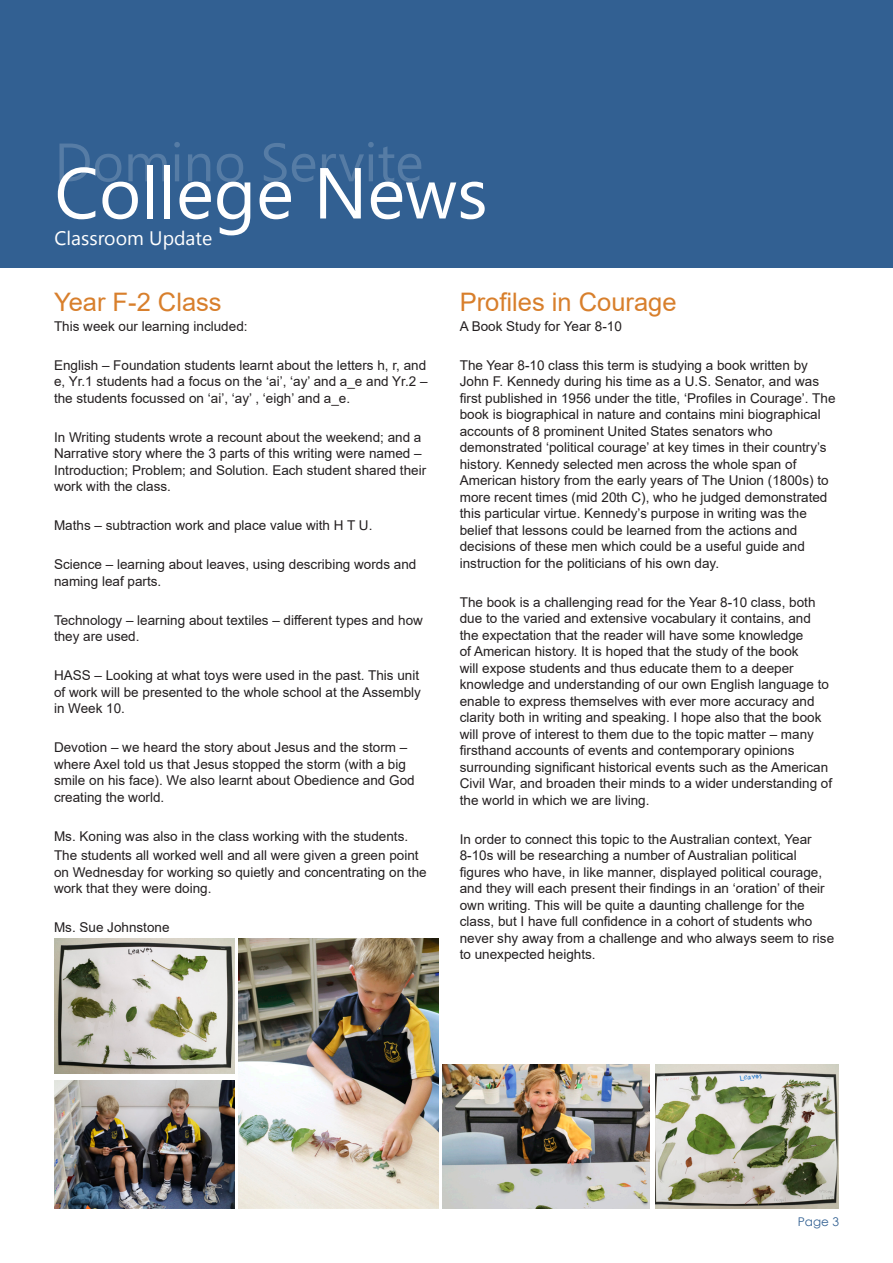
<style>
.page{position:relative;width:893px;height:1263px;background:#fff}
.page>*{position:absolute;margin:0;border:0;box-sizing:border-box;transform-origin:0 0}
.t1{font:72px "Segoe UI Emoji";color:#fff}
.t2{font:54px "Segoe UI Emoji";color:#fff}
.t3{font:25.5px "Arial";color:#d87f2c}
.t4{font:19.5px "Segoe UI Emoji";color:#fff}
.t5{font:13.5px/16.5px "Arial";color:#231f20}
.t6{font:12px "Century Gothic";color:#326092}
</style>
<div class="page">
<div style="left:0;top:0;width:893px;height:268px;background:#326092"></div>
<img style="left:54px;top:938px;width:180px;height:135px">
<img style="left:54px;top:1080px;width:180px;height:129px">
<img style="left:238px;top:938px;width:200px;height:271px">
<img style="left:443px;top:1065px;width:206px;height:144px">
<img style="left:655px;top:1065px;width:183px;height:144px">
<h2 class="t2" style="left:92px;top:129px;width:155px">□ ■□</h2>
<p class="t1" style="left:99px;top:149px;width:79px">□●●</p>
<p class="t4" style="left:67px;top:226px;width:62px">● ▲▲ □□</p>
<p class="t3" style="left:54px;top:285px;width:169px">Year F-2 Class</p>
<p class="t5" style="left:54px;top:317px;width:195px">This week our learning included:</p>
<p class="t5" style="left:54px;top:356px;width:375px;text-align:justify">English – Foundation students learnt about the letters h, r, and e, Yr.1 students had a focus on the ‘ai’, ‘ay’ and a_e and Yr.2 – the students focussed on ‘ai’, ‘ay’ , ‘eigh’ and a_e.</p>
<p class="t5" style="left:54px;top:428px;width:374px">In Writing students wrote a recount about the weekend; and a Narrative story where the 3 parts of this writing were named – Introduction; Problem; and Solution. Each student shared their work with the class.</p>
<p class="t5" style="left:54px;top:517px;width:320px">Maths – subtraction work and place value with H T U.</p>
<p class="t5" style="left:54px;top:556px;width:364px">Science – learning about leaves, using describing words and naming leaf parts.</p>
<p class="t5" style="left:54px;top:611px;width:370px">Technology – learning about textiles – different types and how they are used.</p>
<p class="t5" style="left:54px;top:667px;width:368px">HASS – Looking at what toys were used in the past. This unit of work will be presented to the whole school at the Assembly in Week 10.</p>
<p class="t5" style="left:54px;top:739px;width:362px">Devotion – we heard the story about Jesus and the storm – where Axel told us that Jesus stopped the storm (with a big smile on his face). We also learnt about Obedience and God creating the world.</p>
<p class="t5" style="left:54px;top:827px;width:356px">Ms. Koning was also in the class working with the students.</p>
<p class="t5" style="left:54px;top:847px;width:374px">The students all worked well and all were given a green point on Wednesday for working so quietly and concentrating on the work that they were doing.</p>
<p class="t5" style="left:54px;top:919px;width:117px">Ms. Sue Johnstone</p>
<p class="t3" style="left:460px;top:285px;width:218px">Profiles in Courage</p>
<p class="t5" style="left:460px;top:317px;width:164px">A Book Study for Year 8-10</p>
<p class="t5" style="left:460px;top:356px;width:377px">The Year 8-10 class this term is studying a book written by John F. Kennedy during his time as a U.S. Senator, and was first published in 1956 under the title, ‘Profiles in Courage’. The book is biographical in nature and contains mini biographical accounts of 8 prominent United States senators who demonstrated ‘political courage’ at key times in their country’s history. Kennedy selected men across the whole span of American history from the early years of The Union (1800s) to more recent times (mid 20th C), who he judged demonstrated this particular virtue. Kennedy’s purpose in writing was the belief that lessons could be learned from the actions and decisions of these men which could be a useful guide and instruction for the politicians of his own day.</p>
<p class="t5" style="left:460px;top:593px;width:374px">The book is a challenging read for the Year 8-10 class, both due to the varied and extensive vocabulary it contains, and the expectation that the reader will have some knowledge<br>of American history. It is hoped that the study of the book<br>will expose students and thus educate them to a deeper knowledge and understanding of our own English language to enable to express themselves with ever more accuracy and clarity both in writing and speaking. I hope also that the book will prove of interest to them due to the topic matter – many firsthand accounts of events and contemporary opinions surrounding significant historical events such as the American Civil War, and broaden their minds to a wider understanding of the world in which we are living.</p>
<p class="t5" style="left:460px;top:830px;width:376px">In order to connect this topic to the Australian context, Year 8-10s will be researching a number of Australian political figures who have, in like manner, displayed political courage, and they will each present their findings in an ‘oration’ of their own writing. This will be quite a daunting challenge for the class, but I have full confidence in a cohort of students who never shy away from a challenge and who always seem to rise to unexpected heights.</p>
<p class="t6" style="left:798px;top:1213px;width:43px">Page 3</p>
</div>
